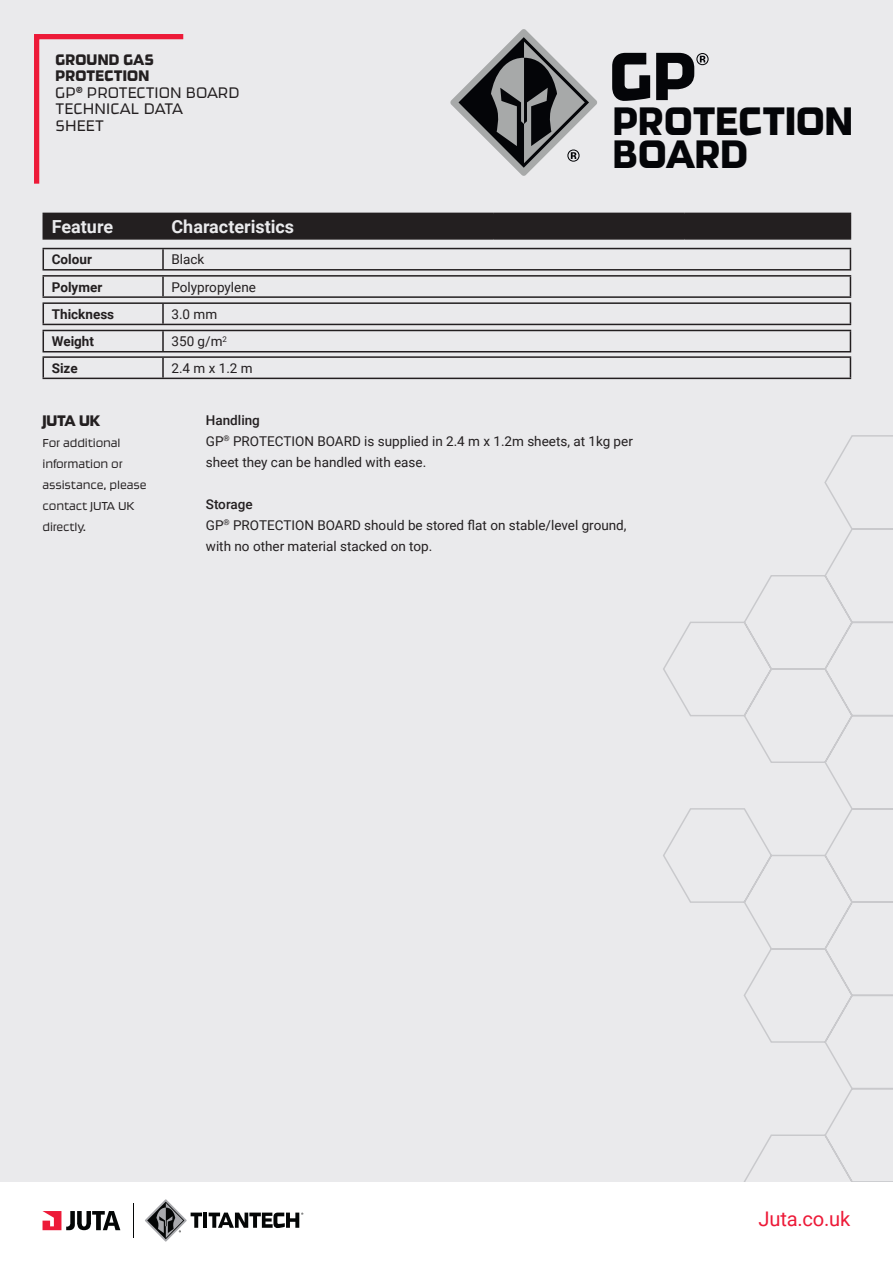
<style>
.page{position:relative;width:893px;height:1263px;background:#fff}
.page>*{position:absolute;margin:0;border:0;box-sizing:border-box;transform-origin:0 0}
.t1{font:80.1px "Ginger Pro";color:#040508}
.t2{font:46.8px "Ginger Pro";color:#040508}
.t3{font:20.1px "Roboto";letter-spacing:-.01em;color:#ed1a38}
.t4{font:300 18px/16.5px "Ginger Pro";color:#231f20}
.t5{font:18px/16.5px "Ginger Pro";letter-spacing:.01em;color:#231f20}
.t6{font:700 18px "Roboto";color:#eaeaec}
.t7{font:13.5px/21px "Roboto";color:#231f20}
.t8{font:300 13.5px/21px "Ginger Pro";letter-spacing:-.01em;color:#231f20}
.t9{font:700 13.5px "Roboto";color:#231f20}
.s1{font-weight:500}
</style>
<div class="page">
<div style="left:0;top:0;width:893px;height:1181px;background:#eaeaec"></div>
<svg style="left:34px;top:34px;width:150px;height:150px"></svg>
<svg style="left:43px;top:1211px;width:77px;height:19px"></svg>
<svg style="left:145px;top:1199px;width:57px;height:43px"></svg>
<hr style="left:203px;top:1212px;width:4px;height:16px;background:#040606">
<svg style="left:209px;top:1212px;width:94px;height:16px"></svg>
<hr style="left:133px;top:1203px;width:1px;height:35px;background:#040606">
<svg style="left:663px;top:435px;width:230px;height:746px"></svg>
<div style="left:43px;top:213px;width:808px;height:25px;background:#231f20"></div>
<hr style="left:43px;top:238px;width:120px;height:2px;background:#231f20">
<hr style="left:163px;top:238px;width:330px;height:2px;background:#231f20">
<hr style="left:493px;top:238px;width:192px;height:2px;background:#231f20">
<hr style="left:685px;top:238px;width:166px;height:2px;background:#231f20">
<hr style="left:162px;top:249px;width:2px;height:20px;background:#231f20">
<hr style="left:43px;top:248px;width:120px;height:1px;background:#231f20">
<svg style="left:43px;top:249px;width:1px;height:20px"></svg>
<hr style="left:163px;top:248px;width:688px;height:1px;background:#231f20">
<svg style="left:850px;top:249px;width:1px;height:20px"></svg>
<hr style="left:43px;top:269px;width:120px;height:2px;background:#231f20">
<hr style="left:163px;top:269px;width:688px;height:2px;background:#231f20">
<hr style="left:162px;top:304px;width:2px;height:20px;background:#231f20">
<hr style="left:43px;top:302px;width:120px;height:2px;background:#231f20">
<svg style="left:43px;top:304px;width:1px;height:20px"></svg>
<hr style="left:163px;top:302px;width:688px;height:2px;background:#231f20">
<svg style="left:850px;top:304px;width:1px;height:20px"></svg>
<hr style="left:43px;top:324px;width:120px;height:1px;background:#231f20">
<hr style="left:163px;top:324px;width:688px;height:1px;background:#231f20">
<hr style="left:162px;top:358px;width:2px;height:20px;background:#231f20">
<hr style="left:43px;top:356px;width:120px;height:2px;background:#231f20">
<svg style="left:43px;top:358px;width:1px;height:20px"></svg>
<hr style="left:163px;top:356px;width:688px;height:2px;background:#231f20">
<svg style="left:850px;top:358px;width:1px;height:20px"></svg>
<hr style="left:43px;top:378px;width:120px;height:1px;background:#231f20">
<hr style="left:163px;top:378px;width:688px;height:1px;background:#231f20">
<svg style="left:162px;top:277px;width:2px;height:19px"></svg>
<hr style="left:43px;top:275px;width:120px;height:2px;background:#231f20">
<svg style="left:43px;top:277px;width:1px;height:19px"></svg>
<hr style="left:163px;top:275px;width:688px;height:2px;background:#231f20">
<svg style="left:850px;top:277px;width:1px;height:19px"></svg>
<hr style="left:43px;top:296px;width:120px;height:2px;background:#231f20">
<hr style="left:163px;top:296px;width:688px;height:2px;background:#231f20">
<hr style="left:162px;top:331px;width:2px;height:20px;background:#231f20">
<hr style="left:43px;top:330px;width:120px;height:1px;background:#231f20">
<svg style="left:43px;top:331px;width:1px;height:20px"></svg>
<hr style="left:163px;top:330px;width:688px;height:1px;background:#231f20">
<svg style="left:850px;top:331px;width:1px;height:20px"></svg>
<hr style="left:43px;top:351px;width:120px;height:1px;background:#231f20">
<hr style="left:163px;top:351px;width:688px;height:1px;background:#231f20">
<svg style="left:696px;top:53px;width:13px;height:12px"></svg>
<svg style="left:450px;top:29px;width:147px;height:147px"></svg>
<h3 class="t5" style="left:55px;top:51px;width:100px">GROUND GAS<br>PROTECTION</h3>
<h3 class="t4" style="left:55px;top:84px;width:186px">GP® PROTECTION BOARD<br>TECHNICAL DATA<br>SHEET</h3>
<h3 class="t6" style="left:52px;top:214px;width:63px">Feature</h3>
<h3 class="t6" style="left:171px;top:214px;width:124px">Characteristics</h3>
<p class="t9" style="left:52px;top:250px;width:42px">Colour</p>
<p class="t7" style="left:171px;top:248px;width:34px">Black</p>
<p class="t9" style="left:52px;top:277px;width:52px">Polymer</p>
<p class="t7" style="left:171px;top:276px;width:86px">Polypropylene</p>
<p class="t9" style="left:52px;top:305px;width:64px">Thickness</p>
<p class="t7" style="left:171px;top:303px;width:47px">3.0 mm</p>
<p class="t9" style="left:52px;top:332px;width:44px">Weight</p>
<p class="t7" style="left:171px;top:330px;width:57px">350 g/m<sup>2</sup></p>
<p class="t9" style="left:52px;top:358px;width:27px">Size</p>
<p class="t7" style="left:171px;top:357px;width:83px">2.4 m x 1.2 m</p>
<h1 class="t1" style="left:609px;top:26px;width:89px">GP</h1>
<h2 class="t2" style="left:613px;top:92px;width:242px">PROTECTION</h2>
<h2 class="t2" style="left:613px;top:125px;width:137px">BOARD</h2>
<h3 class="t5" style="left:43px;top:412px;width:59px">JUTA UK</h3>
<p class="t8" style="left:43px;top:432px;width:106px">For additional information or assistance, please contact JUTA UK directly.</p>
<p class="t7" style="left:206px;top:409px;width:429px"><span class="s1">Handling<br></span>GP<sup>®</sup> PROTECTION BOARD is supplied in 2.4 m x 1.2m sheets, at 1kg per sheet they can be handled with ease.</p>
<p class="t7" style="left:206px;top:493px;width:422px"><span class="s1">Storage<br></span>GP<sup>®</sup> PROTECTION BOARD should be stored flat on stable/level ground, with no other material stacked on top.</p>
<h3 class="t3" style="left:758px;top:1205px;width:93px">Juta.co.uk</h3>
</div>
